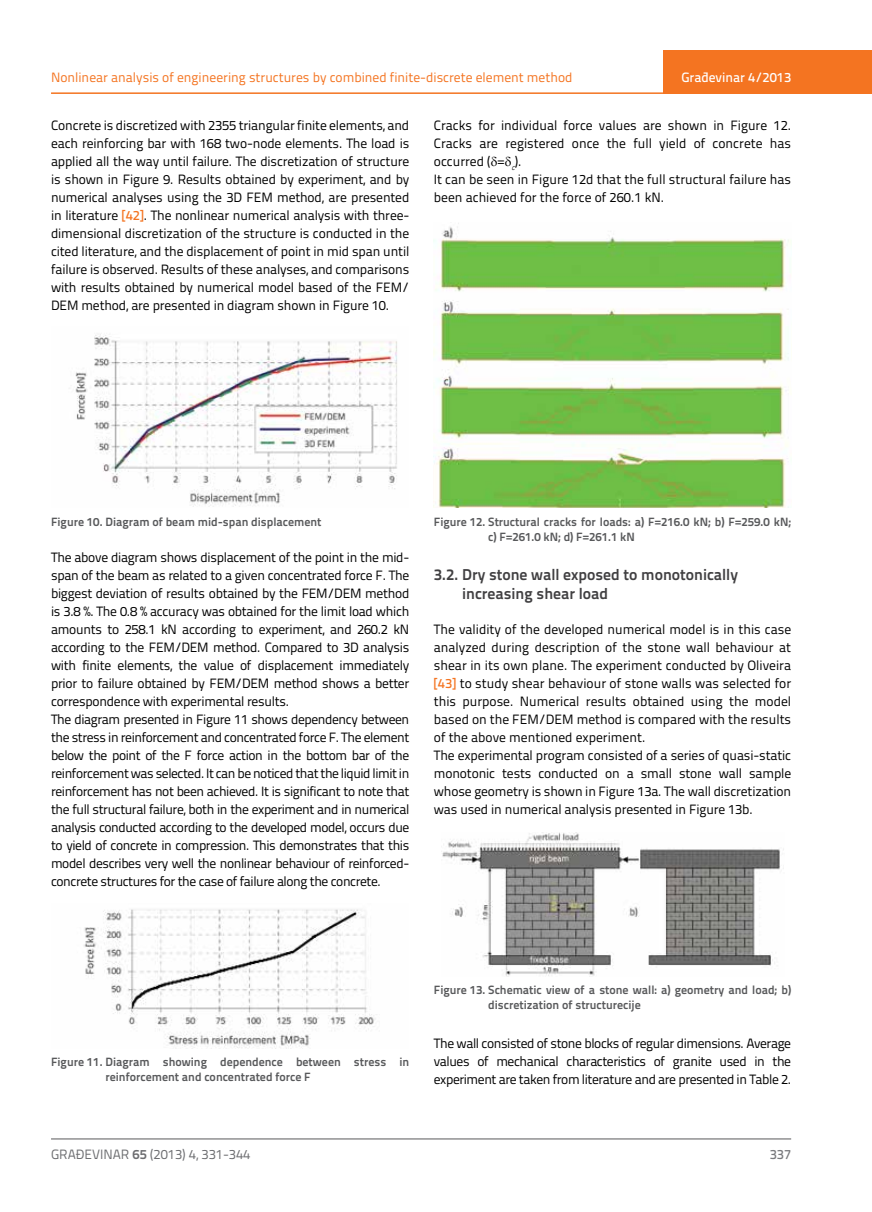
<style>
.page{position:relative;width:872px;height:1212px;background:#fff}
.page>*{position:absolute;margin:0;border:0;box-sizing:border-box;transform-origin:0 0}
.t1{font:700 15.75px/19.5px "Titillium Text 22 L";color:#414042}
.t2{font:13.5px/18px "Titillium Text 22 L";letter-spacing:-.02em;color:#000;text-align:justify}
.t3{font:13.5px/18px "Titillium Text 22 L";color:#000}
.t4{font:13.5px "Titillium Text 22 L";color:#f47421}
.t5{font:13.5px "Titillium Text 22 L";color:#6d6e71}
.t6{font:500 13.5px "Titillium Text 22 L";color:#fff}
.t7{font:500 13.5px "Titillium Text 22 L";color:#797a7d}
.t8{font:700 12px/15px "Titillium Text 22 L";color:#58595b}
.s1{font-weight:500;color:#f47421}
.s2{font-weight:700}
</style>
<div class="page">
<hr style="left:51px;top:92px;width:821px;height:2px;background:#f47421">
<div style="left:663px;top:50px;width:209px;height:44px;background:#f47421"></div>
<hr style="left:51px;top:1139px;width:740px;height:1px;background:#58595b">
<img style="left:75px;top:334px;width:322px;height:173px">
<img style="left:84px;top:909px;width:292px;height:139px">
<img style="left:434px;top:223px;width:357px;height:285px">
<img style="left:442px;top:832px;width:342px;height:145px">
<p class="t4" style="left:51px;top:68px;width:523px">Nonlinear analysis of engineering structures by combined finite-discrete element method</p>
<p class="t2" style="left:51px;top:115px;width:360px">Concrete is discretized with 2355 triangular finite elements, and each reinforcing bar with 168 two-node elements. The load is applied all the way until failure. The discretization of structure is shown in Figure 9. Results obtained by experiment, and by numerical analyses using the 3D FEM method, are presented in literature <span class="s1">[42]</span>. The nonlinear numerical analysis with three&shy;dimensional discretization of the structure is conducted in the cited literature, and the displacement of point in mid span until failure is observed. Results of these analyses, and comparisons with results obtained by numerical model based of the FEM/ DEM method, are presented in diagram shown in Figure 10.</p>
<p class="t6" style="left:681px;top:67px;width:111px">Građevinar 4/2013</p>
<p class="t3" style="left:434px;top:115px;width:359px">Cracks for individual force values are shown in Figure 12.<br>Cracks are registered once the full yield of concrete has occurred ( = <sub>c</sub>).<br>It can be seen in Figure 12d that the full structural failure has been achieved for the force of 260.1 kN.</p>
<p class="t8" style="left:51px;top:513px;width:272px">Figure 10. Diagram of beam mid-span displacement</p>
<p class="t2" style="left:51px;top:547px;width:360px;text-align:left">The above diagram shows displacement of the point in the mid&shy;span of the beam as related to a given concentrated force F. The biggest deviation of results obtained by the FEM/DEM method is 3.8 %. The 0.8 % accuracy was obtained for the limit load which amounts to 258.1 kN according to experiment, and 260.2 kN according to the FEM/DEM method. Compared to 3D analysis with finite elements, the value of displacement immediately prior to failure obtained by FEM/DEM method shows a better correspondence with experimental results.<br>The diagram presented in Figure 11 shows dependency between the stress in reinforcement and concentrated force F. The element below the point of the F force action in the bottom bar of the reinforcement was selected. It can be noticed that the liquid limit in reinforcement has not been achieved. It is significant to note that the full structural failure, both in the experiment and in numerical analysis conducted according to the developed model, occurs due to yield of concrete in compression. This demonstrates that this model describes very well the nonlinear behaviour of reinforced&shy;concrete structures for the case of failure along the concrete.</p>
<p class="t8" style="left:488px;top:513px;width:304px;text-indent:-54px">Figure 12. Structural cracks for loads: a) F=216.0 kN; b) F=259.0 kN; c) F=261.0 kN; d) F=261.1 kN</p>
<p class="t1" style="left:462px;top:564px;width:277px;text-indent:-28px">3.2. Dry stone wall exposed to monotonically increasing shear load</p>
<p class="t3" style="left:434px;top:619px;width:359px">The validity of the developed numerical model is in this case analyzed during description of the stone wall behaviour at shear in its own plane. The experiment conducted by Oliveira <span class="s1">[43]</span> to study shear behaviour of stone walls was selected for this purpose. Numerical results obtained using the model based on the FEM/DEM method is compared with the results of the above mentioned experiment.<br>The experimental program consisted of a series of quasi-static monotonic tests conducted on a small stone wall sample whose geometry is shown in Figure 13a. The wall discretization was used in numerical analysis presented in Figure 13b.</p>
<p class="t8" style="left:105px;top:1054px;width:305px;text-indent:-54px">Figure 11. Diagram showing dependence between stress in reinforcement and concentrated force F</p>
<p class="t8" style="left:488px;top:982px;width:304px;text-indent:-54px">Figure 13. Schematic view of a stone wall: a) geometry and load; b) discretization of structurecije</p>
<p class="t2" style="left:434px;top:1034px;width:359px">The wall consisted of stone blocks of regular dimensions. Average values of mechanical characteristics of granite used in the experiment are taken from literature and are presented in Table 2.</p>
<p class="t5" style="left:51px;top:1144px;width:201px">GRAĐEVINAR <span class="s2">65</span> (2013) 4, 331-344</p>
<p class="t7" style="left:769px;top:1144px;width:23px">337</p>
</div>
